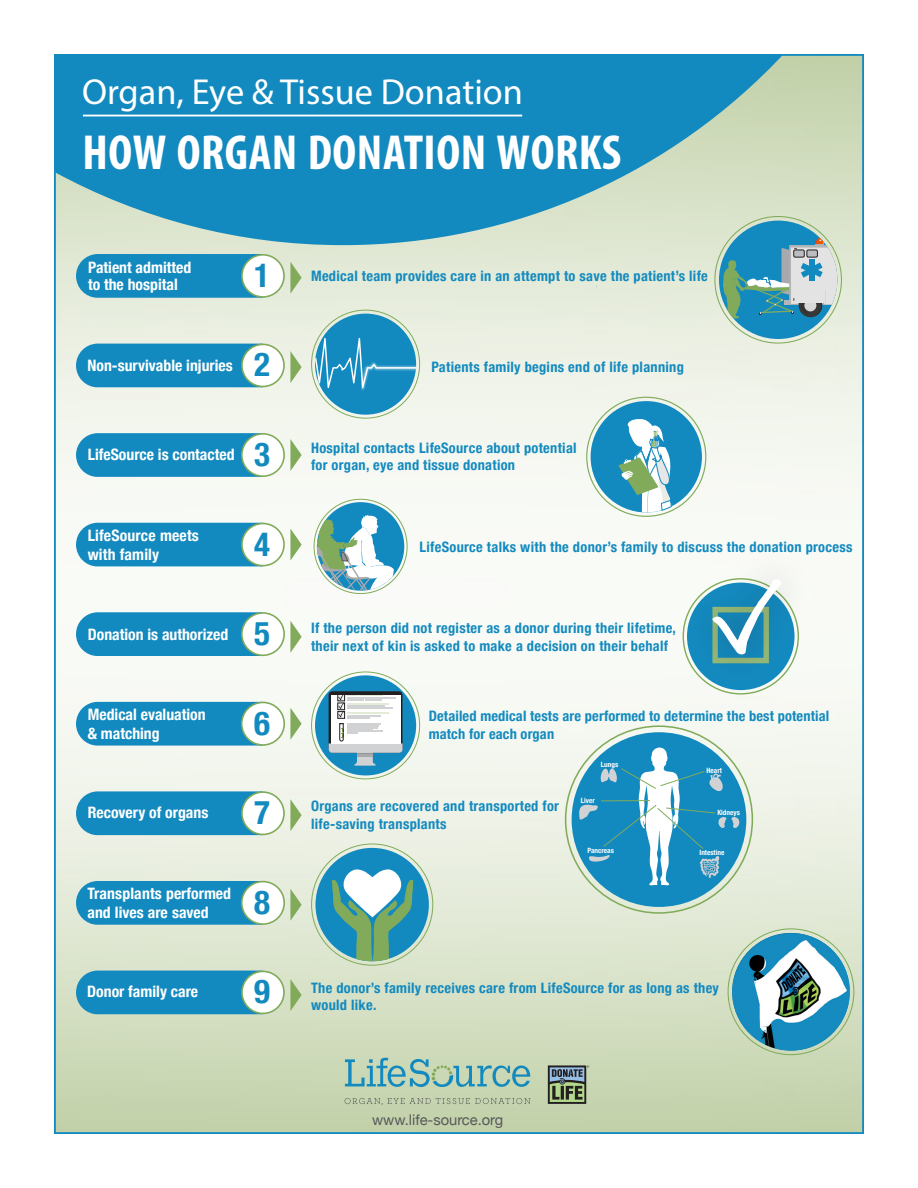
<style>
.page{position:relative;width:918px;height:1188px;background:#fff}
.page>*{position:absolute;margin:0;border:0;box-sizing:border-box;transform-origin:0 0}
.t1{font:700 condensed 49.5px "Myriad Pro";letter-spacing:.01em;color:#fff}
.t2{font:36.3px "Myriad Pro";color:#fff}
.t3{font:700 condensed 33.15px "Helvetica Neue";color:#138abf}
.t4{font:700 condensed 15.75px/18.9px "Helvetica Neue";color:#fff}
.t5{font:14.7px "Helvetica Neue";color:#57585a}
.t6{font:700 condensed 14.4px/17.5px "Helvetica Neue";letter-spacing:.02em;color:#138abf}
.t7{font:700 condensed 7.2px "Helvetica Neue";color:#fff}
</style>
<div class="page">
<img style="left:57px;top:57px;width:804px;height:1074px">
<svg style="left:345px;top:1098px;width:185px;height:7px"></svg>
<svg style="left:345px;top:1058px;width:185px;height:29px;background:#97c2b6"></svg>
<svg style="left:548px;top:1065px;width:41px;height:39px;background:#6a7a6c"></svg>
<div style="left:76px;top:254px;width:182px;height:44px;background:#138abf"></div>
<div style="left:242px;top:255px;width:42px;height:42px;background:#fff;border-radius:50%"></div>
<div style="left:241px;top:254px;width:44px;height:44px;border:2px solid #81ab5b;border-radius:50%"></div>
<svg style="left:290px;top:262px;width:12px;height:32px"></svg>
<div style="left:76px;top:344px;width:182px;height:43px;background:#138abf"></div>
<div style="left:242px;top:344px;width:42px;height:42px;background:#fff;border-radius:50%"></div>
<div style="left:241px;top:344px;width:44px;height:43px;border:2px solid #81ab5b;border-radius:50%"></div>
<svg style="left:290px;top:351px;width:12px;height:32px"></svg>
<svg style="left:76px;top:433px;width:182px;height:44px;background:#1b8dc0"></svg>
<div style="left:242px;top:434px;width:42px;height:42px;background:#fff;border-radius:50%"></div>
<div style="left:241px;top:433px;width:44px;height:44px;border:2px solid #81ab5b;border-radius:50%"></div>
<svg style="left:290px;top:439px;width:12px;height:32px"></svg>
<div style="left:76px;top:523px;width:182px;height:43px;background:#138abf"></div>
<div style="left:242px;top:524px;width:42px;height:42px;background:#fff;border-radius:50%"></div>
<div style="left:241px;top:523px;width:44px;height:43px;border:2px solid #81ab5b;border-radius:50%"></div>
<svg style="left:290px;top:529px;width:12px;height:32px"></svg>
<div style="left:76px;top:612px;width:182px;height:44px;background:#138abf"></div>
<div style="left:242px;top:613px;width:42px;height:42px;background:#fff;border-radius:50%"></div>
<div style="left:241px;top:612px;width:44px;height:44px;border:2px solid #81ab5b;border-radius:50%"></div>
<svg style="left:290px;top:621px;width:12px;height:32px"></svg>
<div style="left:76px;top:702px;width:182px;height:44px;background:#138abf"></div>
<div style="left:242px;top:702px;width:42px;height:43px;background:#fff;border-radius:50%"></div>
<div style="left:241px;top:702px;width:44px;height:44px;border:2px solid #81ab5b;border-radius:50%"></div>
<svg style="left:290px;top:708px;width:12px;height:32px"></svg>
<div style="left:76px;top:791px;width:182px;height:44px;background:#138abf"></div>
<div style="left:242px;top:792px;width:42px;height:42px;background:#fff;border-radius:50%"></div>
<div style="left:241px;top:791px;width:44px;height:44px;border:2px solid #81ab5b;border-radius:50%"></div>
<svg style="left:290px;top:799px;width:12px;height:32px"></svg>
<div style="left:76px;top:881px;width:182px;height:44px;background:#138abf"></div>
<div style="left:242px;top:882px;width:42px;height:42px;background:#fff;border-radius:50%"></div>
<div style="left:241px;top:881px;width:44px;height:44px;border:2px solid #81ab5b;border-radius:50%"></div>
<svg style="left:290px;top:889px;width:12px;height:32px"></svg>
<div style="left:76px;top:971px;width:182px;height:43px;background:#138abf"></div>
<div style="left:242px;top:971px;width:42px;height:42px;background:#fff;border-radius:50%"></div>
<div style="left:241px;top:971px;width:44px;height:43px;border:2px solid #81ab5b;border-radius:50%"></div>
<svg style="left:290px;top:979px;width:12px;height:32px"></svg>
<div style="left:315px;top:314px;width:101px;height:101px;background:#138abf;border-radius:50%"></div>
<div style="left:361px;top:362px;width:57px;height:29px;background:#fff;opacity:.83"></div>
<svg style="left:315px;top:338px;width:101px;height:50px"></svg>
<div style="left:317px;top:502px;width:87px;height:89px;background:#138abf;border-radius:50%"></div>
<svg style="left:317px;top:515px;width:78px;height:76px"></svg>
<div style="left:682px;top:548px;width:131px;height:140px;background:#231f20;opacity:.4"></div>
<svg style="left:712px;top:579px;width:69px;height:84px"></svg>
<div style="left:572px;top:732px;width:174px;height:175px;background:#138abf;border-radius:50%"></div>
<svg style="left:578px;top:748px;width:163px;height:138px"></svg>
<div style="left:315px;top:848px;width:114px;height:113px;background:#138abf;border-radius:50%"></div>
<svg style="left:332px;top:869px;width:81px;height:92px"></svg>
<img style="left:732px;top:933px;width:118px;height:118px;border-radius:59px">
<div style="left:719px;top:221px;width:118px;height:118px;background:#138abf;border-radius:50%"></div>
<svg style="left:723px;top:238px;width:114px;height:80px"></svg>
<div style="left:591px;top:401px;width:111px;height:111px;background:#138abf;border-radius:50%"></div>
<svg style="left:619px;top:419px;width:53px;height:93px"></svg>
<div style="left:315px;top:675px;width:101px;height:100px;background:#138abf;border-radius:50%"></div>
<div style="left:329px;top:691px;width:74px;height:62px;background:#231f20;border-radius:4px"></div>
<svg style="left:329px;top:694px;width:74px;height:72px"></svg>
<hr style="left:338px;top:693px;width:53px;height:2px;background:#231f20">
<svg style="left:54px;top:54px;width:730px;height:191px;background:#409ec0"></svg>
<hr style="left:83px;top:115px;width:439px;height:1px;background:#fff">
<p class="t2" style="left:82px;top:69px;width:442px">Organ, Eye &amp; Tissue Donation</p>
<p class="t1" style="left:83px;top:122px;width:540px">HOW ORGAN DONATION WORKS</p>
<p class="t4" style="left:88px;top:257px;width:105px;line-height:17.5px">Patient admitted to the hospital</p>
<p class="t3" style="left:254px;top:248px;width:17px">1</p>
<p class="t4" style="left:87px;top:355px;width:147px">Non-survivable injuries</p>
<p class="t3" style="left:254px;top:337px;width:17px">2</p>
<p class="t4" style="left:88px;top:444px;width:148px">LifeSource is contacted</p>
<p class="t3" style="left:254px;top:427px;width:17px">3</p>
<p class="t4" style="left:88px;top:525px;width:113px">LifeSource meets with family</p>
<p class="t3" style="left:254px;top:516px;width:17px">4</p>
<p class="t4" style="left:88px;top:623px;width:142px">Donation is authorized</p>
<p class="t3" style="left:254px;top:606px;width:17px">5</p>
<p class="t4" style="left:88px;top:704px;width:119px">Medical evaluation &amp; matching</p>
<p class="t3" style="left:254px;top:695px;width:17px">6</p>
<p class="t4" style="left:88px;top:802px;width:122px">Recovery of organs</p>
<p class="t3" style="left:254px;top:785px;width:17px">7</p>
<p class="t4" style="left:87px;top:883px;width:145px">Transplants performed and lives are saved</p>
<p class="t3" style="left:254px;top:874px;width:17px">8</p>
<p class="t4" style="left:87px;top:981px;width:112px">Donor family care</p>
<p class="t3" style="left:254px;top:964px;width:17px">9</p>
<p class="t6" style="left:311px;top:266px;width:398px">Medical team provides care in an attempt to save the patient’s life</p>
<p class="t6" style="left:431px;top:357px;width:254px">Patients family begins end of life planning</p>
<p class="t6" style="left:311px;top:438px;width:267px">Hospital contacts LifeSource about potential for organ, eye and tissue donation</p>
<p class="t6" style="left:420px;top:537px;width:434px">LifeSource talks with the donor’s family to discuss the donation process</p>
<p class="t6" style="left:311px;top:618px;width:367px">If the person did not register as a donor during their lifetime, their next of kin is asked to make a decision on their behalf</p>
<p class="t6" style="left:429px;top:706px;width:402px">Detailed medical tests are performed to determine the best potential match for each organ</p>
<p class="t6" style="left:311px;top:797px;width:249px">Organs are recovered and transported for life-saving transplants</p>
<p class="t7" style="left:601px;top:758px;width:19px">Lungs</p>
<p class="t7" style="left:581px;top:795px;width:16px">Liver</p>
<p class="t7" style="left:707px;top:764px;width:17px">Heart</p>
<p class="t7" style="left:717px;top:806px;width:24px">Kidneys</p>
<p class="t7" style="left:588px;top:845px;width:28px">Pancreas</p>
<p class="t7" style="left:699px;top:846px;width:26px">Intestine</p>
<p class="t6" style="left:311px;top:978px;width:409px">The donor’s family receives care from LifeSource for as long as they would like.</p>
<p class="t5" style="left:372px;top:1109px;width:133px">www.life-source.org</p>
</div>
